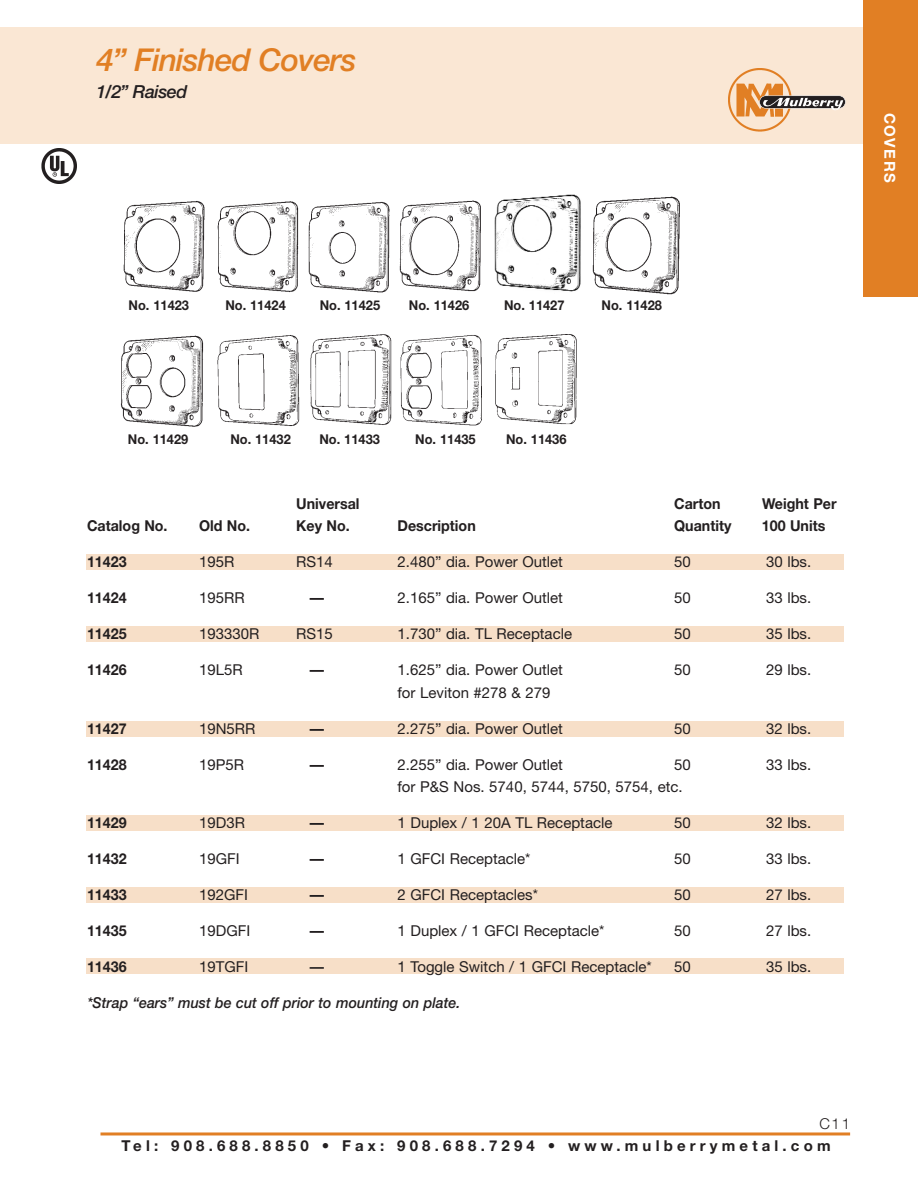
<style>
.page{position:relative;width:918px;height:1188px;background:#fff}
.page>*{position:absolute;margin:0;border:0;box-sizing:border-box;transform-origin:0 0}
.t1{font:italic 500 31.5px "Helvetica Neue";letter-spacing:-.03em;color:#e17f24}
.t2{font:italic 500 18px "Helvetica Neue";letter-spacing:-.03em;color:#231f20}
.t3{font:15px "Helvetica Neue";color:#231f20}
.t4{font:700 15px "Helvetica Neue";color:#231f20;scale:.95 1}
.t5{font:700 15px "Helvetica Neue";letter-spacing:.28em;color:#231f20}
.t6{font:italic 500 15px "Helvetica Neue";color:#231f20;scale:.95 1}
.t7{font:700 15px "Helvetica Neue";letter-spacing:.1em;color:#fff}
.t8{font:300 15px "Helvetica Neue";color:#231f20}
.t9{font:500 15px "Helvetica Neue";color:#231f20;scale:.95 1}
.t10{font:700 13.5px "Helvetica Neue";color:#231f20;scale:.95 1}
</style>
<div class="page">
<div style="left:86px;top:958px;width:758px;height:16px;background:#f7dfc8"></div>
<div style="left:86px;top:887px;width:758px;height:15px;background:#f7dfc8"></div>
<div style="left:86px;top:815px;width:758px;height:16px;background:#f7dfc8"></div>
<div style="left:86px;top:721px;width:758px;height:16px;background:#f7dfc8"></div>
<div style="left:86px;top:626px;width:758px;height:16px;background:#f7dfc8"></div>
<div style="left:86px;top:554px;width:758px;height:16px;background:#f7dfc8"></div>
<div style="left:0;top:27px;width:918px;height:116px;background:#fae7d4"></div>
<img style="left:729px;top:69px;width:82px;height:63px">
<div style="left:759px;top:96px;width:87px;height:13px;border:1px solid #fff;border-radius:7px"></div>
<img style="left:761px;top:96px;width:84px;height:17px">
<hr style="left:100px;top:1132px;width:750px;height:3px;background:#e17f24">
<img style="left:217px;top:334px;width:360px;height:92px">
<img style="left:41px;top:149px;width:35px;height:34px">
<div style="left:864px;top:0;width:54px;height:297px;background:#e17f24"></div>
<img style="left:123px;top:200px;width:358px;height:93px">
<img style="left:494px;top:194px;width:87px;height:98px">
<img style="left:592px;top:197px;width:88px;height:98px">
<img style="left:120px;top:335px;width:84px;height:92px">
<h1 class="t1" style="left:96px;top:49px;width:262px">4” Finished Covers</h1>
<p class="t2" style="left:96px;top:86px;width:93px">1/2” Raised</p>
<p class="t10" style="left:129px;top:300px;width:65px">No. 11423</p>
<p class="t10" style="left:225px;top:300px;width:65px">No. 11424</p>
<p class="t10" style="left:320px;top:300px;width:65px">No. 11425</p>
<p class="t10" style="left:409px;top:300px;width:65px">No. 11426</p>
<p class="t10" style="left:504px;top:300px;width:65px">No. 11427</p>
<p class="t10" style="left:602px;top:300px;width:65px">No. 11428</p>
<p class="t7" style="left:895px;top:113px;width:72px;rotate:90deg">COVERS</p>
<p class="t10" style="left:128px;top:434px;width:65px">No. 11429</p>
<p class="t10" style="left:230px;top:435px;width:65px">No. 11432</p>
<p class="t10" style="left:319px;top:435px;width:65px">No. 11433</p>
<p class="t10" style="left:415px;top:435px;width:65px">No. 11435</p>
<p class="t10" style="left:506px;top:435px;width:65px">No. 11436</p>
<p class="t4" style="left:296px;top:498px;width:68px">Universal</p>
<p class="t4" style="left:674px;top:498px;width:50px">Carton</p>
<p class="t4" style="left:762px;top:498px;width:80px">Weight Per</p>
<p class="t4" style="left:87px;top:520px;width:86px">Catalog No.</p>
<p class="t4" style="left:199px;top:520px;width:55px">Old No.</p>
<p class="t4" style="left:296px;top:520px;width:58px">Key No.</p>
<p class="t4" style="left:397px;top:520px;width:84px">Description</p>
<p class="t4" style="left:674px;top:520px;width:62px">Quantity</p>
<p class="t4" style="left:762px;top:520px;width:68px">100 Units</p>
<p class="t4" style="left:87px;top:556px;width:43px">11423</p>
<p class="t3" style="left:199px;top:556px;width:37px">195R</p>
<p class="t3" style="left:296px;top:556px;width:38px">RS14</p>
<p class="t3" style="left:398px;top:556px;width:167px">2.480” dia. Power Outlet</p>
<p class="t3" style="left:674px;top:556px;width:18px">50</p>
<p class="t3" style="left:766px;top:556px;width:47px">30 lbs.</p>
<p class="t4" style="left:87px;top:592px;width:43px">11424</p>
<p class="t3" style="left:199px;top:592px;width:47px">195RR</p>
<p class="t4" style="left:310px;top:592px;width:16px">—</p>
<p class="t3" style="left:398px;top:592px;width:167px">2.165” dia. Power Outlet</p>
<p class="t3" style="left:674px;top:592px;width:18px">50</p>
<p class="t3" style="left:766px;top:592px;width:47px">33 lbs.</p>
<p class="t4" style="left:87px;top:628px;width:43px">11425</p>
<p class="t3" style="left:199px;top:628px;width:62px">193330R</p>
<p class="t3" style="left:296px;top:628px;width:38px">RS15</p>
<p class="t3" style="left:398px;top:628px;width:176px">1.730” dia. TL Receptacle</p>
<p class="t3" style="left:674px;top:628px;width:18px">50</p>
<p class="t3" style="left:766px;top:628px;width:47px">35 lbs.</p>
<p class="t4" style="left:87px;top:664px;width:43px">11426</p>
<p class="t3" style="left:199px;top:664px;width:45px">19L5R</p>
<p class="t4" style="left:310px;top:664px;width:16px">—</p>
<p class="t3" style="left:398px;top:664px;width:167px">1.625” dia. Power Outlet</p>
<p class="t3" style="left:674px;top:664px;width:18px">50</p>
<p class="t3" style="left:766px;top:664px;width:47px">29 lbs.</p>
<p class="t3" style="left:398px;top:687px;width:155px">for Leviton #278 &amp; 279</p>
<p class="t4" style="left:87px;top:723px;width:43px">11427</p>
<p class="t3" style="left:199px;top:723px;width:58px">19N5RR</p>
<p class="t4" style="left:310px;top:723px;width:16px">—</p>
<p class="t3" style="left:398px;top:723px;width:167px">2.275” dia. Power Outlet</p>
<p class="t3" style="left:674px;top:723px;width:18px">50</p>
<p class="t3" style="left:766px;top:723px;width:47px">32 lbs.</p>
<p class="t4" style="left:87px;top:759px;width:43px">11428</p>
<p class="t3" style="left:199px;top:759px;width:47px">19P5R</p>
<p class="t4" style="left:310px;top:759px;width:16px">—</p>
<p class="t3" style="left:398px;top:759px;width:167px">2.255” dia. Power Outlet</p>
<p class="t3" style="left:674px;top:759px;width:18px">50</p>
<p class="t3" style="left:766px;top:759px;width:47px">33 lbs.</p>
<p class="t3" style="left:398px;top:781px;width:287px">for P&amp;S Nos. 5740, 5744, 5750, 5754, etc.</p>
<p class="t4" style="left:87px;top:817px;width:43px">11429</p>
<p class="t3" style="left:199px;top:817px;width:47px">19D3R</p>
<p class="t4" style="left:310px;top:817px;width:16px">—</p>
<p class="t3" style="left:398px;top:817px;width:216px">1 Duplex / 1 20A TL Receptacle</p>
<p class="t3" style="left:674px;top:817px;width:18px">50</p>
<p class="t3" style="left:766px;top:817px;width:47px">32 lbs.</p>
<p class="t4" style="left:87px;top:853px;width:43px">11432</p>
<p class="t3" style="left:199px;top:853px;width:42px">19GFI</p>
<p class="t4" style="left:310px;top:853px;width:16px">—</p>
<p class="t3" style="left:398px;top:853px;width:135px">1 GFCI Receptacle*</p>
<p class="t3" style="left:674px;top:853px;width:18px">50</p>
<p class="t3" style="left:766px;top:853px;width:47px">33 lbs.</p>
<p class="t4" style="left:87px;top:889px;width:43px">11433</p>
<p class="t3" style="left:199px;top:889px;width:50px">192GFI</p>
<p class="t4" style="left:310px;top:889px;width:16px">—</p>
<p class="t3" style="left:398px;top:889px;width:142px">2 GFCI Receptacles*</p>
<p class="t3" style="left:674px;top:889px;width:18px">50</p>
<p class="t3" style="left:766px;top:889px;width:47px">27 lbs.</p>
<p class="t4" style="left:87px;top:925px;width:43px">11435</p>
<p class="t3" style="left:199px;top:925px;width:53px">19DGFI</p>
<p class="t4" style="left:310px;top:925px;width:16px">—</p>
<p class="t3" style="left:398px;top:925px;width:209px">1 Duplex / 1 GFCI Receptacle*</p>
<p class="t3" style="left:674px;top:925px;width:18px">50</p>
<p class="t3" style="left:766px;top:925px;width:47px">27 lbs.</p>
<p class="t4" style="left:87px;top:961px;width:43px">11436</p>
<p class="t3" style="left:199px;top:961px;width:51px">19TGFI</p>
<p class="t9" style="left:310px;top:961px;width:16px">—</p>
<p class="t3" style="left:398px;top:961px;width:256px">1 Toggle Switch / 1 GFCI Receptacle*</p>
<p class="t3" style="left:674px;top:961px;width:18px">50</p>
<p class="t3" style="left:766px;top:961px;width:47px">35 lbs.</p>
<p class="t6" style="left:87px;top:997px;width:395px">*Strap “ears” must be cut off prior to mounting on plate.</p>
<p class="t8" style="left:819px;top:1119px;width:32px">C11</p>
<p class="t5" style="left:122px;top:1140px;width:710px">Tel: 908.688.8850 • Fax: 908.688.7294 • www.mulberrymetal.com</p>
</div>
